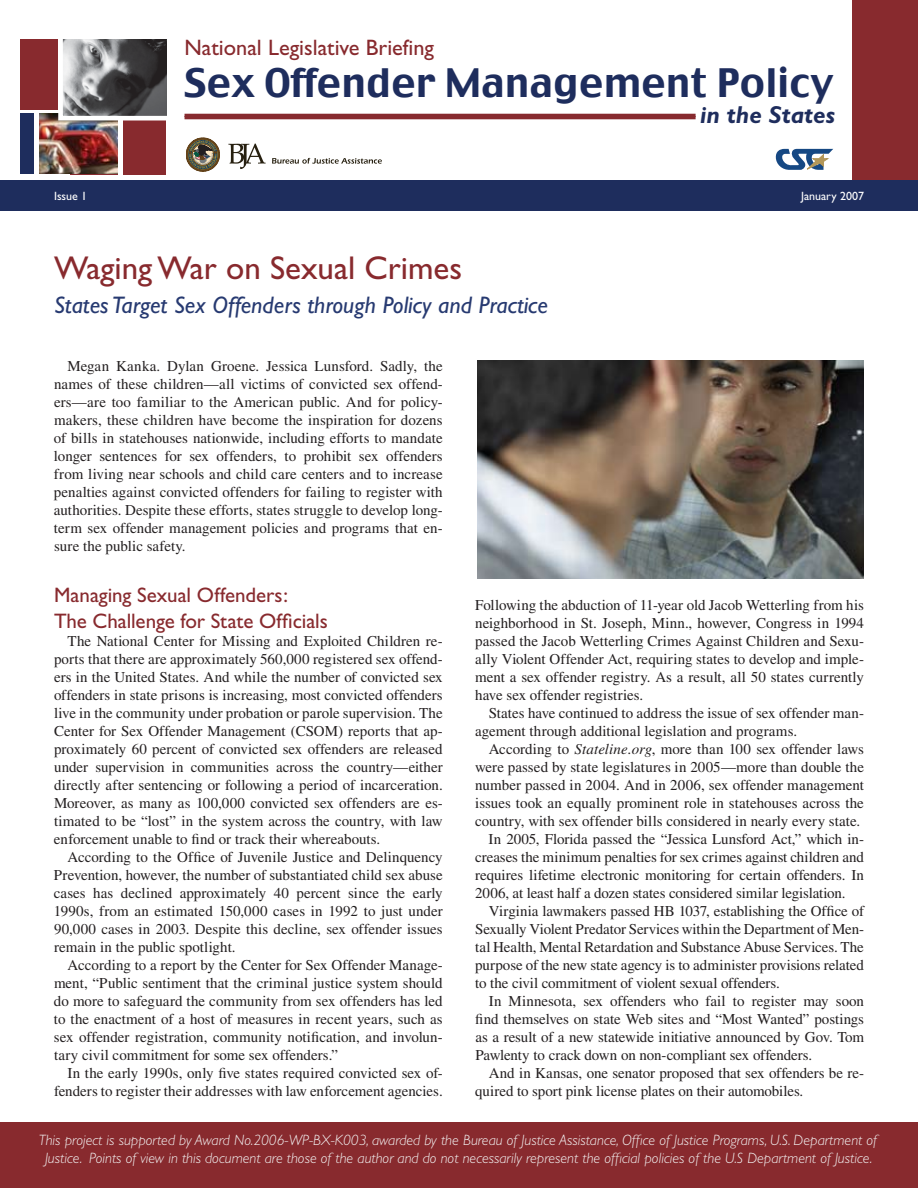
<style>
.page{position:relative;width:918px;height:1188px;background:#fff}
.page>*{position:absolute;margin:0;border:0;box-sizing:border-box;transform-origin:0 0}
.t1{font:39.15px "Charcoal";color:#1e2d5d}
.t2{font:33px "Gill Sans";color:#882a2e}
.t3{font:italic 700 24.6px "Gill Sans";color:#1e2d5d}
.t4{font:italic 24px "Gill Sans";color:#273a71}
.t5{font:22.35px "Gill Sans";color:#882a2e}
.t6{font:21px/25.5px "Gill Sans";letter-spacing:-.005em;color:#882a2e}
.t7{font:15px/18px "Times";letter-spacing:-.005em;color:#231f20;text-align:justify}
.t8{font:italic 300 15px/18px "Gill Sans";color:#f3f3f3;text-align:center}
.t9{font:12px "Gill Sans";color:#fff}
.s1{font-style:italic}
</style>
<div class="page">
<img style="left:478px;top:361px;width:386px;height:217px">
<div style="left:21px;top:113px;width:145px;height:61px;background:#1e2d5d"></div>
<div style="left:21px;top:39px;width:37px;height:71px;background:#882a2e"></div>
<div style="left:71px;top:115px;width:95px;height:59px;background:#882a2e"></div>
<img style="left:39px;top:113px;width:79px;height:61px">
<div style="left:118px;top:118px;width:5px;height:61px;background:#fff"></div>
<div style="left:852px;top:0;width:66px;height:200px;background:#882a2e"></div>
<svg style="left:186px;top:138px;width:34px;height:33px"></svg>
<svg style="left:228px;top:144px;width:38px;height:25px"></svg>
<svg style="left:272px;top:158px;width:110px;height:6px"></svg>
<div style="left:185px;top:114px;width:511px;height:5px;background:#872a2e"></div>
<svg style="left:776px;top:149px;width:57px;height:21px"></svg>
<hr style="left:35px;top:113px;width:4px;height:64px;background:#fff">
<div style="left:0;top:180px;width:918px;height:30px;background:#1e2d5d"></div>
<svg style="left:56px;top:39px;width:111px;height:84px;background:#7a7879"></svg>
<div style="left:0;top:1122px;width:918px;height:66px;background:#882a2e"></div>
<h3 class="t5" style="left:185px;top:34px;width:251px">National Legislative Briefing</h3>
<h1 class="t1" style="left:185px;top:57px;width:650px">Sex Offender Management Policy</h1>
<h3 class="t3" style="left:700px;top:101px;width:136px">in the States</h3>
<p class="t9" style="left:54px;top:189px;width:35px">Issue 1</p>
<p class="t9" style="left:801px;top:189px;width:64px">January 2007</p>
<h2 class="t2" style="left:54px;top:249px;width:410px">Waging War on Sexual Crimes</h2>
<h3 class="t4" style="left:54px;top:291px;width:496px">States Target Sex Offenders through Policy and Practice</h3>
<p class="t7" style="left:54px;top:357px;width:390px;text-indent:14px">Megan Kanka. Dylan Groene. Jessica Lunsford. Sadly, the names of these children—all victims of convicted sex offend&shy;ers—are too familiar to the American public. And for policy&shy;makers, these children have become the inspiration for dozens of bills in statehouses nationwide, including efforts to mandate longer sentences for sex offenders, to prohibit sex offenders from living near schools and child care centers and to increase penalties against convicted offenders for failing to register with authorities. Despite these efforts, states struggle to develop long&shy;term sex offender management policies and programs that en&shy;sure the public safety.</p>
<h3 class="t6" style="left:54px;top:583px;width:275px">Managing Sexual Offenders:<br>The Challenge for State Officials</h3>
<p class="t7" style="left:54px;top:632px;width:390px;text-indent:14px">The National Center for Missing and Exploited Children re&shy;ports that there are approximately 560,000 registered sex offend&shy;ers in the United States. And while the number of convicted sex offenders in state prisons is increasing, most convicted offenders live in the community under probation or parole supervision. The Center for Sex Offender Management (CSOM) reports that ap&shy;proximately 60 percent of convicted sex offenders are released under supervision in communities across the country—either directly after sentencing or following a period of incarceration.<br>Moreover, as many as 100,000 convicted sex offenders are es&shy;timated to be “lost” in the system across the country, with law enforcement unable to find or track their whereabouts.</p>
<p class="t7" style="left:54px;top:848px;width:390px;text-indent:14px">According to the Office of Juvenile Justice and Delinquency Prevention, however, the number of substantiated child sex abuse cases has declined approximately 40 percent since the early 1990s, from an estimated 150,000 cases in 1992 to just under 90,000 cases in 2003. Despite this decline, sex offender issues remain in the public spotlight.</p>
<p class="t7" style="left:54px;top:956px;width:390px;text-indent:14px">According to a report by the Center for Sex Offender Manage&shy;ment, “Public sentiment that the criminal justice system should do more to safeguard the community from sex offenders has led to the enactment of a host of measures in recent years, such as sex offender registration, community notification, and involun&shy;tary civil commitment for some sex offenders.”</p>
<p class="t7" style="left:54px;top:1064px;width:390px;text-align:right">In the early 1990s, only five states required convicted sex of&shy;fenders to register their addresses with law enforcement agencies.</p>
<p class="t7" style="left:475px;top:596px;width:390px">Following the abduction of 11-year old Jacob Wetterling from his neighborhood in St. Joseph, Minn., however, Congress in 1994 passed the Jacob Wetterling Crimes Against Children and Sexu&shy;ally Violent Offender Act, requiring states to develop and imple&shy;ment a sex offender registry. As a result, all 50 states currently have sex offender registries.</p>
<p class="t7" style="left:475px;top:704px;width:390px;text-indent:13px">States have continued to address the issue of sex offender man&shy;agement through additional legislation and programs.</p>
<p class="t7" style="left:489px;top:740px;width:377px">According to <span class="s1">Stateline.org</span>, more than 100 sex offender laws</p>
<p class="t7" style="left:475px;top:758px;width:390px">were passed by state legislatures in 2005—more than double the</p>
<p class="t7" style="left:475px;top:776px;width:390px">number passed in 2004. And in 2006, sex offender management</p>
<p class="t7" style="left:475px;top:794px;width:390px">issues took an equally prominent role in statehouses across the</p>
<p class="t7" style="left:475px;top:812px;width:387px">country, with sex offender bills considered in nearly every state.</p>
<p class="t7" style="left:489px;top:830px;width:377px">In 2005, Florida passed the “Jessica Lunsford Act,” which in-</p>
<p class="t7" style="left:475px;top:848px;width:390px">creases the minimum penalties for sex crimes against children and</p>
<p class="t7" style="left:475px;top:866px;width:390px">requires lifetime electronic monitoring for certain offenders. In</p>
<p class="t7" style="left:475px;top:884px;width:372px">2006, at least half a dozen states considered similar legislation.</p>
<p class="t7" style="left:489px;top:902px;width:377px">Virginia lawmakers passed HB 1037, establishing the Office of</p>
<p class="t7" style="left:475px;top:920px;width:390px">Sexually Violent Predator Services within the Department of Men-</p>
<p class="t7" style="left:475px;top:938px;width:390px">tal Health, Mental Retardation and Substance Abuse Services. The</p>
<p class="t7" style="left:475px;top:956px;width:390px">purpose of the new state agency is to administer provisions related</p>
<p class="t7" style="left:475px;top:974px;width:306px">to the civil commitment of violent sexual offenders.</p>
<p class="t7" style="left:489px;top:992px;width:377px">In Minnesota, sex offenders who fail to register may soon</p>
<p class="t7" style="left:475px;top:1010px;width:390px">find themselves on state Web sites and “Most Wanted” postings</p>
<p class="t7" style="left:475px;top:1028px;width:390px">as a result of a new statewide initiative announced by Gov. Tom</p>
<p class="t7" style="left:475px;top:1046px;width:338px">Pawlenty to crack down on non-compliant sex offenders.</p>
<p class="t7" style="left:489px;top:1064px;width:377px">And in Kansas, one senator proposed that sex offenders be re-</p>
<p class="t7" style="left:475px;top:1082px;width:330px">quired to sport pink license plates on their automobiles.</p>
<p class="t8" style="left:39px;top:1131px;width:840px">This project is supported by Award No.2006-WP-BX-K003, awarded by the Bureau of Justice Assistance, Office of Justice Programs, U.S. Department of<br>Justice. Points of view in this document are those of the author and do not necessarily represent the official policies of the U.S Department of Justice.</p>
</div>
